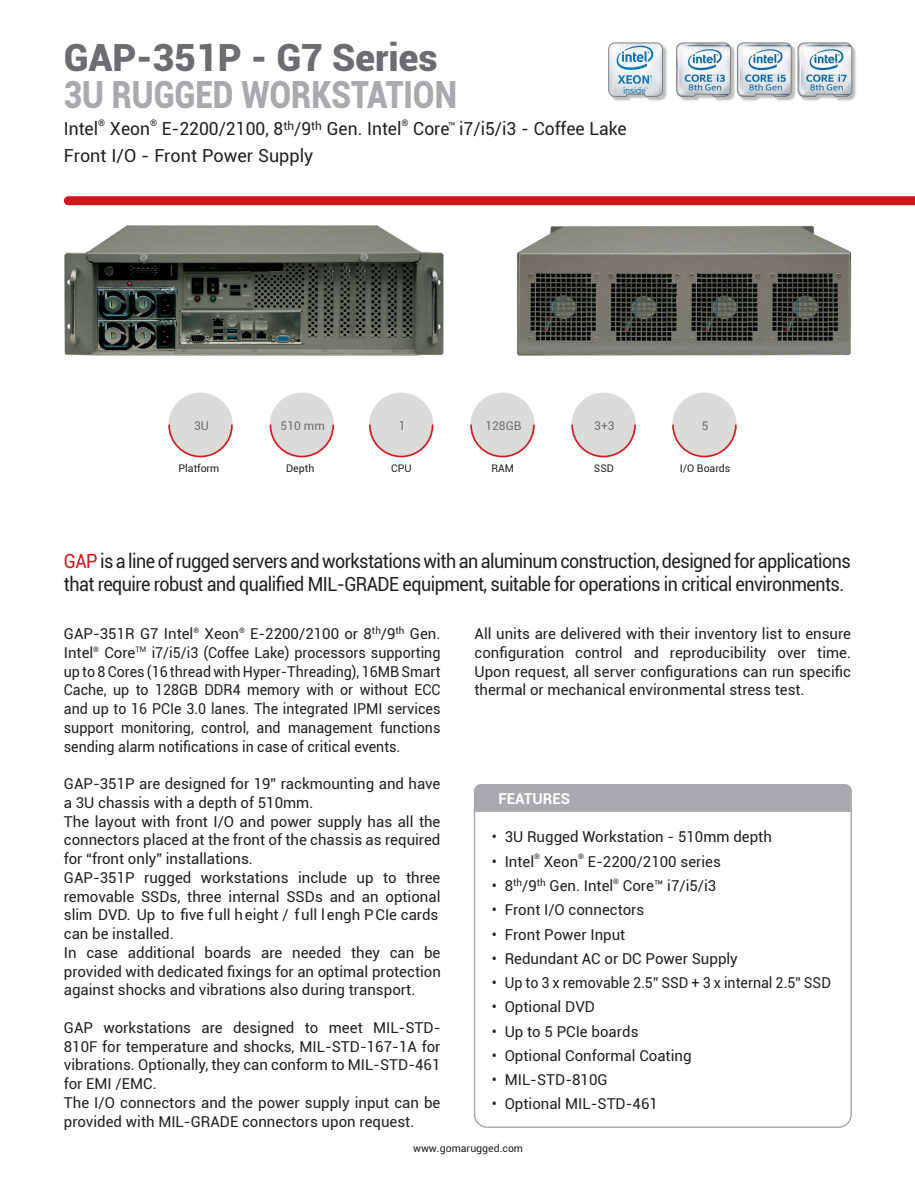
<style>
.page{position:relative;width:915px;height:1191px;background:#fff}
.page>*{position:absolute;margin:0;border:0;box-sizing:border-box;transform-origin:0 0}
.t1{font:900 37.5px "Roboto";color:#a8aaad;scale:.84 1}
.t2{font:900 37.5px "Roboto";color:#6c6d70}
.t3{font:19.5px/22.5px "Roboto";letter-spacing:-.03em;color:#231f20;scale:.92 1}
.Normale{font:18px "Roboto";color:#231f20}
.t4{font:15px/18.8px "Roboto";color:#231f20;text-align:justify}
.t5{font:700 15px "Roboto";color:#fff}
.t6{font:12px "Roboto";color:#6c6d70}
.t7{font:10.5px "Roboto";color:#231f20}
.Normale-2{font:9px "Roboto";color:#231f20}
.t8{font:7.5px "Roboto";color:#231f20}
.s1{color:#d1161e}
</style>
<div class="page">
<img style="left:64px;top:225px;width:380px;height:131px">
<img style="left:517px;top:225px;width:335px;height:131px">
<div style="left:677px;top:44px;width:58px;height:57px;background:#231f20;opacity:.3"></div>
<div style="left:609px;top:44px;width:58px;height:57px;background:#231f20;opacity:.3"></div>
<svg style="left:608px;top:42px;width:55px;height:55px"></svg>
<div style="left:738px;top:44px;width:58px;height:57px;background:#231f20;opacity:.3"></div>
<img style="left:676px;top:42px;width:115px;height:55px">
<div style="left:798px;top:44px;width:58px;height:57px;background:#231f20;opacity:.3"></div>
<svg style="left:797px;top:42px;width:55px;height:55px"></svg>
<div style="left:68px;top:196px;width:846px;height:9px;background:#d1161e"></div>
<div style="left:168px;top:392px;width:65px;height:65px;background:#dbdcda;border-radius:50%"></div>
<svg style="left:168px;top:423px;width:65px;height:35px"></svg>
<div style="left:269px;top:392px;width:65px;height:65px;background:#dbdcda;border-radius:50%"></div>
<svg style="left:269px;top:423px;width:66px;height:35px"></svg>
<div style="left:369px;top:392px;width:64px;height:65px;background:#dbdcda;border-radius:50%"></div>
<svg style="left:369px;top:423px;width:65px;height:35px"></svg>
<div style="left:470px;top:392px;width:64px;height:65px;background:#dbdcda;border-radius:50%"></div>
<svg style="left:470px;top:423px;width:65px;height:35px"></svg>
<div style="left:571px;top:392px;width:64px;height:65px;background:#dbdcda;border-radius:50%"></div>
<svg style="left:571px;top:423px;width:65px;height:35px"></svg>
<div style="left:672px;top:392px;width:64px;height:65px;background:#dbdcda;border-radius:50%"></div>
<svg style="left:672px;top:423px;width:65px;height:35px"></svg>
<svg style="left:473px;top:812px;width:379px;height:316px"></svg>
<div style="left:473px;top:784px;width:379px;height:28px;background:#a8aaad"></div>
<p class="t2" style="left:64px;top:31px;width:375px">GAP-351P - G7 Series</p>
<p class="t1" style="left:64px;top:68px;width:469px">3U RUGGED WORKSTATION</p>
<p class="Normale" style="left:64px;top:116px;width:36px">Intel</p>
<p class="Normale-2" style="left:98px;top:117px;width:9px">®</p>
<p class="Normale" style="left:110px;top:116px;width:42px">Xeon</p>
<p class="Normale-2" style="left:150px;top:117px;width:9px">®</p>
<p class="Normale" style="left:162px;top:116px;width:241px">E-2200/2100, 8<sup>th</sup>/9<sup>th</sup> Gen. Intel</p>
<p class="Normale-2" style="left:401px;top:117px;width:9px">®</p>
<p class="Normale" style="left:413px;top:116px;width:215px">Core<sup>™</sup> i7/i5/i3 - Coffee Lake</p>
<p class="Normale" style="left:64px;top:143px;width:251px">Front I/O - Front Power Supply</p>
<p class="t6" style="left:194px;top:417px;width:16px">3U</p>
<p class="t7" style="left:178px;top:461px;width:42px">Platform</p>
<p class="t6" style="left:280px;top:417px;width:46px">510 mm</p>
<p class="t7" style="left:286px;top:461px;width:30px">Depth</p>
<p class="t6" style="left:398px;top:417px;width:8px">1</p>
<p class="t7" style="left:391px;top:461px;width:22px">CPU</p>
<p class="t6" style="left:485px;top:417px;width:38px">128GB</p>
<p class="t7" style="left:491px;top:461px;width:24px">RAM</p>
<p class="t6" style="left:594px;top:417px;width:22px">3+3</p>
<p class="t7" style="left:593px;top:461px;width:21px">SSD</p>
<p class="t6" style="left:701px;top:417px;width:8px">5</p>
<p class="t7" style="left:679px;top:460px;width:52px">I/O Boards</p>
<p class="t3" style="left:64px;top:549px;width:856px"><span class="s1">GAP</span> is a line of rugged servers and workstations with an aluminum construction, designed for applications that require robust and qualified MIL-GRADE equipment, suitable for operations in critical environments.</p>
<p class="t4" style="left:64px;top:624px;width:378px">GAP-351R G7 Intel<sup>®</sup> Xeon<sup>®</sup> E-2200/2100 or 8<sup>th</sup>/9<sup>th</sup> Gen.<br>Intel<sup>®</sup> Core<sup>TM</sup> i7/i5/i3 (Coffee Lake) processors supporting up to 8 Cores (16 thread with Hyper-Threading), 16MB Smart Cache, up to 128GB DDR4 memory with or without ECC and up to 16 PCIe 3.0 lanes. The integrated IPMI services support monitoring, control, and management functions sending alarm notifications in case of critical events.</p>
<p class="t4" style="left:64px;top:774px;width:378px;text-align:left">GAP-351P are designed for 19” rackmounting and have a 3U chassis with a depth of 510mm.<br>The layout with front I/O and power supply has all the connectors placed at the front of the chassis as required for “front only” installations.<br>GAP-351P rugged workstations include up to three removable SSDs, three internal SSDs and an optional slim DVD. Up to five full height / full l engh PCIe cards can be installed.<br>In case additional boards are needed they can be provided with dedicated fixings for an optimal protection against shocks and vibrations also during transport.</p>
<p class="t4" style="left:64px;top:1017px;width:378px;text-align:left">GAP workstations are designed to meet MIL-STD-810F for temperature and shocks, MIL-STD-167-1A for vibrations. Optionally, they can conform to MIL-STD-461 for EMI /EMC.<br>The I/O connectors and the power supply input can be provided with MIL-GRADE connectors upon request.</p>
<p class="t4" style="left:474px;top:624px;width:378px">All units are delivered with their inventory list to ensure configuration control and reproducibility over time.<br>Upon request, all server configurations can run specific thermal or mechanical environmental stress test.</p>
<p class="t5" style="left:498px;top:787px;width:73px">FEATURES</p>
<p class="t4" style="left:492px;top:827px;width:281px">• 3U Rugged Workstation - 510mm depth</p>
<p class="t4" style="left:492px;top:851px;width:44px">• Intel</p>
<p class="t8" style="left:534px;top:851px;width:7px">®</p>
<p class="t4" style="left:543px;top:851px;width:36px">Xeon</p>
<p class="t8" style="left:578px;top:851px;width:7px">®</p>
<p class="t4" style="left:587px;top:851px;width:134px">E-2200/2100 series</p>
<p class="t4" style="left:492px;top:875px;width:123px">• 8<sup>th</sup>/9<sup>th</sup> Gen. Intel</p>
<p class="t8" style="left:613px;top:875px;width:7px">®</p>
<p class="t4" style="left:622px;top:875px;width:95px">Core™ i7/i5/i3</p>
<p class="t4" style="left:492px;top:900px;width:154px">• Front I/O connectors</p>
<p class="t4" style="left:492px;top:924px;width:135px">• Front Power Input</p>
<p class="t4" style="left:492px;top:948px;width:247px">• Redundant AC or DC Power Supply</p>
<p class="t4" style="left:492px;top:972px;width:340px">• Up to 3 x removable 2.5” SSD + 3 x internal 2.5” SSD</p>
<p class="t4" style="left:492px;top:997px;width:104px">• Optional DVD</p>
<p class="t4" style="left:492px;top:1021px;width:148px">• Up to 5 PCIe boards</p>
<p class="t4" style="left:492px;top:1045px;width:201px">• Optional Conformal Coating</p>
<p class="t4" style="left:492px;top:1069px;width:117px">• MIL-STD-810G</p>
<p class="t4" style="left:492px;top:1094px;width:167px">• Optional MIL-STD-461</p>
<p class="t7" style="left:413px;top:1140px;width:112px">www.gomarugged.com</p>
</div>
